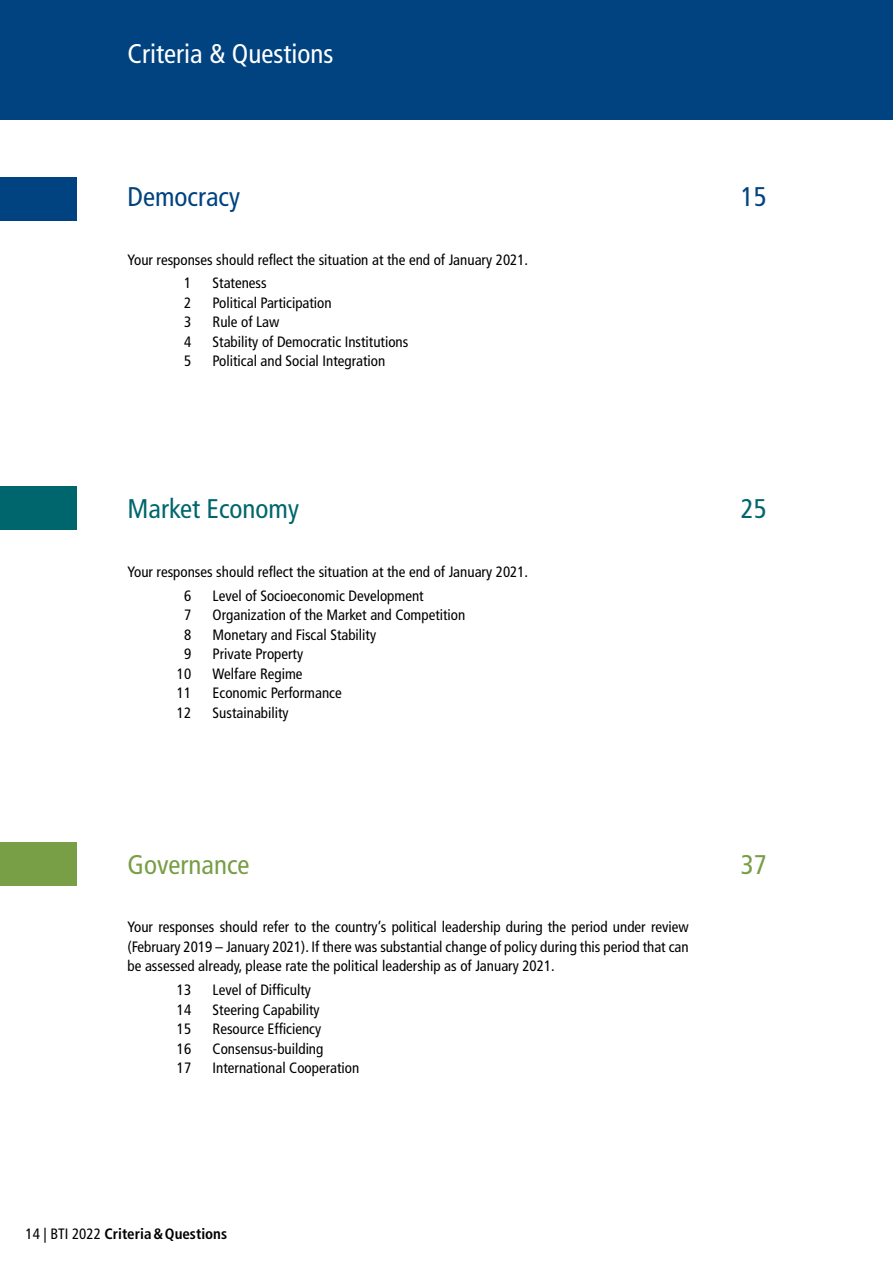
<style>
.page{position:relative;width:893px;height:1263px;background:#fff}
.page>*{position:absolute;margin:0;border:0;box-sizing:border-box;transform-origin:0 0}
.t1{font:condensed 27px "Frutiger";color:#fff}
.t2{font:condensed 27px "Frutiger";color:#00666d}
.t3{font:condensed 27px "Frutiger";color:#789e46}
.t4{font:condensed 27px "Frutiger";color:#004380}
.t5{font:condensed 15px/19.5px "Frutiger";color:#000}
.t6{font:700 condensed 15px "Frutiger";color:#000}
.s1{font-weight:400}
</style>
<div class="page">
<div style="left:0;top:486px;width:77px;height:44px;background:#00666d"></div>
<div style="left:0;top:842px;width:77px;height:44px;background:#789e46"></div>
<div style="left:0;top:177px;width:77px;height:44px;background:#004380"></div>
<div style="left:0;top:0;width:893px;height:119px;background:#004380"></div>
<h1 class="t1" style="left:128px;top:38px;width:207px">Criteria &amp; Questions</h1>
<h1 class="t4" style="left:128px;top:181px;width:114px">Democracy</h1>
<h1 class="t4" style="left:741px;top:181px;width:27px">15</h1>
<p class="t5" style="left:184px;top:248px;width:346px;line-height:23.7px;text-indent:-57px">Your responses should reflect the situation at the end of January 2021.<br>1</p>
<p class="t5" style="left:213px;top:274px;width:56px">Stateness</p>
<p class="t5" style="left:184px;top:293px;width:9px">2</p>
<p class="t5" style="left:213px;top:293px;width:121px">Political Participation</p>
<p class="t5" style="left:184px;top:313px;width:9px">3</p>
<p class="t5" style="left:213px;top:313px;width:68px">Rule of Law</p>
<p class="t5" style="left:184px;top:332px;width:9px">4</p>
<p class="t5" style="left:213px;top:332px;width:197px">Stability of Democratic Institutions</p>
<p class="t5" style="left:184px;top:352px;width:9px">5</p>
<p class="t5" style="left:213px;top:352px;width:174px">Political and Social Integration</p>
<h1 class="t2" style="left:128px;top:493px;width:173px">Market Economy</h1>
<h1 class="t2" style="left:741px;top:493px;width:27px">25</h1>
<p class="t5" style="left:184px;top:559px;width:346px;line-height:24px;text-indent:-57px">Your responses should reflect the situation at the end of January 2021.<br>6</p>
<p class="t5" style="left:213px;top:586px;width:213px">Level of Socioeconomic Development</p>
<p class="t5" style="left:184px;top:605px;width:9px">7</p>
<p class="t5" style="left:213px;top:605px;width:254px">Organization of the Market and Competition</p>
<p class="t5" style="left:184px;top:625px;width:9px">8</p>
<p class="t5" style="left:213px;top:625px;width:165px">Monetary and Fiscal Stability</p>
<p class="t5" style="left:184px;top:644px;width:9px">9</p>
<p class="t5" style="left:213px;top:644px;width:92px">Private Property</p>
<p class="t5" style="left:177px;top:664px;width:16px">10</p>
<p class="t5" style="left:213px;top:664px;width:91px">Welfare Regime</p>
<p class="t5" style="left:177px;top:683px;width:16px">11</p>
<p class="t5" style="left:213px;top:683px;width:131px">Economic Performance</p>
<p class="t5" style="left:177px;top:703px;width:16px">12</p>
<p class="t5" style="left:213px;top:703px;width:78px">Sustainability</p>
<h1 class="t3" style="left:128px;top:849px;width:124px">Governance</h1>
<h1 class="t3" style="left:741px;top:849px;width:27px">37</h1>
<p class="t5" style="left:128px;top:917px;width:563px;text-align:justify">Your responses should refer to the country’s political leadership during the period under review (February 2019 – January 2021). If there was substantial change of policy during this period that can be assessed already, please rate the political leadership as of January 2021.</p>
<p class="t5" style="left:177px;top:980px;width:16px">13</p>
<p class="t5" style="left:213px;top:980px;width:100px">Level of Difficulty</p>
<p class="t5" style="left:177px;top:1000px;width:16px">14</p>
<p class="t5" style="left:213px;top:1000px;width:109px">Steering Capability</p>
<p class="t5" style="left:177px;top:1019px;width:16px">15</p>
<p class="t5" style="left:213px;top:1019px;width:110px">Resource Efficiency</p>
<p class="t5" style="left:177px;top:1039px;width:16px">16</p>
<p class="t5" style="left:213px;top:1039px;width:112px">Consensus-building</p>
<p class="t5" style="left:177px;top:1058px;width:16px">17</p>
<p class="t5" style="left:213px;top:1058px;width:148px">International Cooperation</p>
<p class="t6" style="left:26px;top:1225px;width:203px"><span class="s1">14 | BTI 2022</span> Criteria&amp;Questions</p>
</div>
